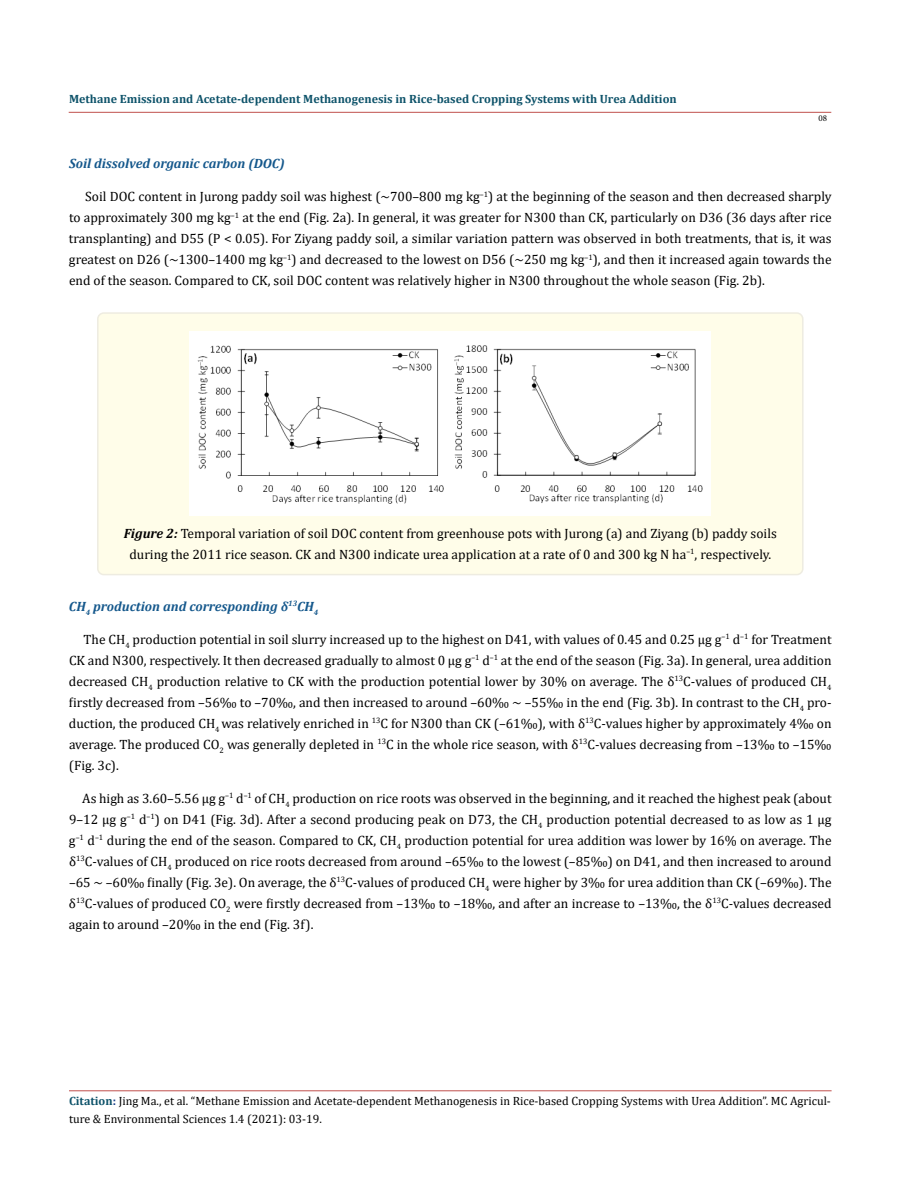
<style>
.page{position:relative;width:900px;height:1188px;background:#fff}
.page>*{position:absolute;margin:0;border:0;box-sizing:border-box;transform-origin:0 0}
.t1{font:13.5px/21px "Cambria";color:#000;text-align:justify}
.t2{font:italic 700 13.5px "Cambria";color:#15588c}
.t3{font:12px/18px "Cambria";color:#000}
.t4{font:700 12px "Cambria";color:#0e536a}
.t5{font:9px "Minion Pro";color:#000}
.s1{font-weight:700;font-style:italic}
.s2{font-weight:700;color:#0e536a}
.s3{font-weight:700;color:#173e88}
</style>
<div class="page">
<hr style="left:69px;top:1091px;width:763px;height:1px;background:#c0504d">
<hr style="left:69px;top:112px;width:762px;height:1px;background:#c0504d">
<div style="left:98px;top:313px;width:705px;height:262px;background:#fffde9;border-radius:6px"></div>
<div style="left:97px;top:312px;width:707px;height:263px;border:2px solid #eeece1;border-radius:6px"></div>
<img style="left:190px;top:332px;width:520px;height:183px">
<p class="t4" style="left:69px;top:90px;width:609px">Methane Emission and Acetate-dependent Methanogenesis in Rice-based Cropping Systems with Urea Addition</p>
<p class="t5" style="left:818px;top:112px;width:10px">08</p>
<p class="t2" style="left:69px;top:154px;width:217px">Soil dissolved organic carbon (DOC)</p>
<p class="t1" style="left:69px;top:186px;width:764px;text-indent:16px">Soil DOC content in Jurong paddy soil was highest (~700–800 mg kg<sup>–1</sup>) at the beginning of the season and then decreased sharply to approximately 300 mg kg<sup>–1</sup> at the end (Fig. 2a). In general, it was greater for N300 than CK, particularly on D36 (36 days after rice transplanting) and D55 (P &lt; 0.05). For Ziyang paddy soil, a similar variation pattern was observed in both treatments, that is, it was greatest on D26 (~1300–1400 mg kg<sup>–1</sup>) and decreased to the lowest on D56 (~250 mg kg<sup>–1</sup>), and then it increased again towards the end of the season. Compared to CK, soil DOC content was relatively higher in N300 throughout the whole season (Fig. 2b).</p>
<p class="t1" style="left:124px;top:524px;width:655px;line-height:20.2px;text-align:center"><span class="s1">Figure 2:</span> Temporal variation of soil DOC content from greenhouse pots with Jurong (a) and Ziyang (b) paddy soils during the 2011 rice season. CK and N300 indicate urea application at a rate of 0 and 300 kg N ha<sup>–1</sup>, respectively.</p>
<p class="t2" style="left:69px;top:596px;width:251px">CH<sub>4</sub> production and corresponding δ<sup>13</sup>CH<sub>4</sub></p>
<p class="t1" style="left:69px;top:628px;width:764px;text-indent:15px">The CH<sub>4</sub> production potential in soil slurry increased up to the highest on D41, with values of 0.45 and 0.25 μg g<sup>–1</sup> d<sup>–1</sup> for Treatment CK and N300, respectively. It then decreased gradually to almost 0 μg g<sup>–1</sup> d<sup>–1</sup> at the end of the season (Fig. 3a). In general, urea addition decreased CH<sub>4</sub> production relative to CK with the production potential lower by 30% on average. The δ<sup>13</sup>C-values of produced CH<sub>4 </sub>firstly decreased from –56‰ to –70‰, and then increased to around –60‰ ~ –55‰ in the end (Fig. 3b). In contrast to the CH<sub>4</sub> pro&shy;duction, the produced CH<sub>4</sub> was relatively enriched in <sup>13</sup>C for N300 than CK (–61‰), with δ<sup>13</sup>C-values higher by approximately 4‰ on average. The produced CO<sub>2</sub> was generally depleted in <sup>13</sup>C in the whole rice season, with δ<sup>13</sup>C-values decreasing from –13‰ to –15‰ (Fig. 3c).</p>
<p class="t1" style="left:69px;top:787px;width:764px;text-indent:13px">As high as 3.60–5.56 μg g<sup>–1</sup> d<sup>–1</sup> of CH<sub>4</sub> production on rice roots was observed in the beginning, and it reached the highest peak (about 9–12 μg g<sup>–1</sup> d<sup>–1</sup>) on D41 (Fig. 3d). After a second producing peak on D73, the CH<sub>4</sub> production potential decreased to as low as 1 μg g<sup>–1</sup> d<sup>–1</sup> during the end of the season. Compared to CK, CH<sub>4</sub> production potential for urea addition was lower by 16% on average. The δ<sup>13</sup>C-values of CH<sub>4</sub> produced on rice roots decreased from around –65‰ to the lowest (–85‰) on D41, and then increased to around –65 ~ –60‰ finally (Fig. 3e). On average, the δ<sup>13</sup>C-values of produced CH<sub>4</sub> were higher by 3‰ for urea addition than CK (–69‰). The δ<sup>13</sup>C-values of produced CO<sub>2</sub> were firstly decreased from –13‰ to –18‰, and after an increase to –13‰, the δ<sup>13</sup>C-values decreased again to around –20‰ in the end (Fig. 3f).</p>
<p class="t3" style="left:69px;top:1092px;width:763px"><span class="s2">Citation</span><span class="s3">:</span> Jing Ma., et al. “Methane Emission and Acetate-dependent Methanogenesis in Rice-based Cropping Systems with Urea Addition”. MC Agricul&shy;ture &amp; Environmental Sciences 1.4 (2021): 03-19.</p>
</div>
